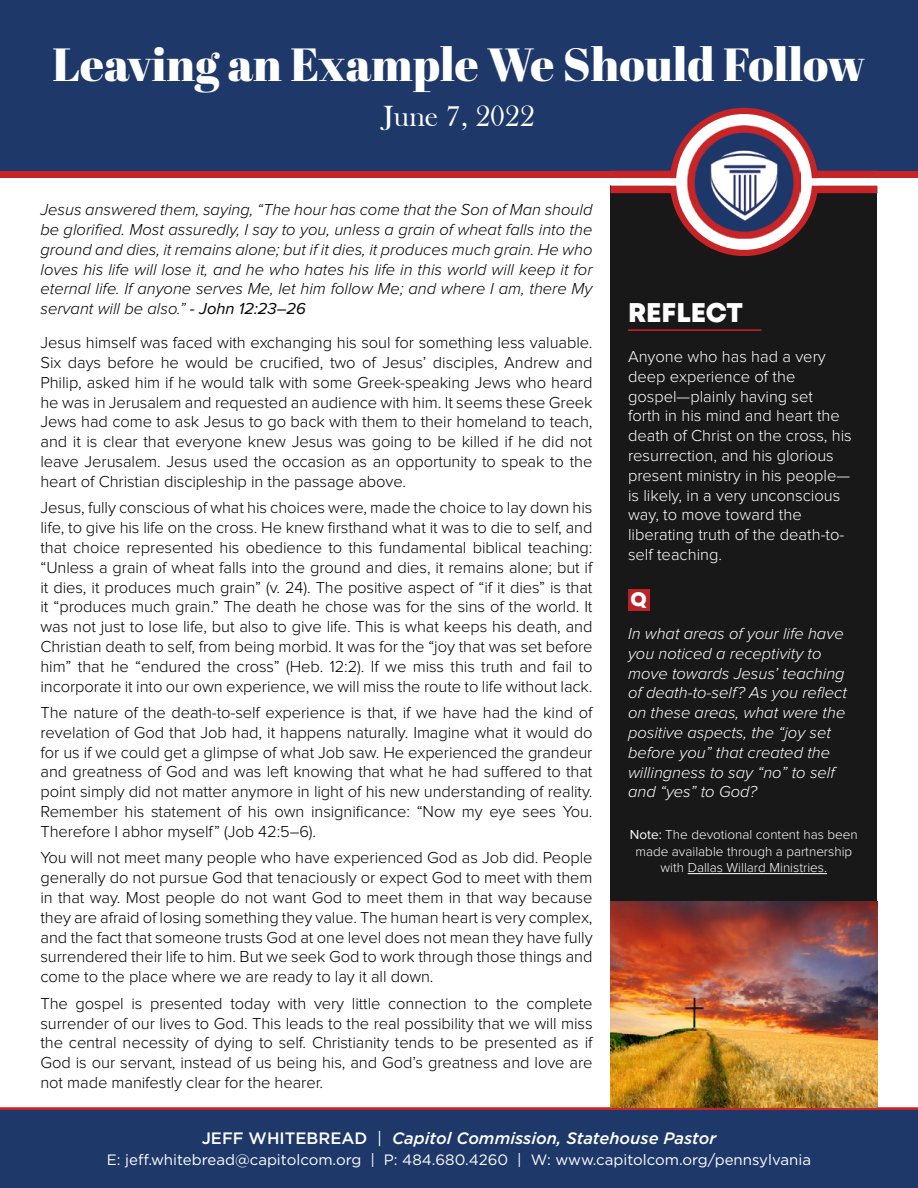
<style>
.page{position:relative;width:918px;height:1188px;background:#fff}
.page>*{position:absolute;margin:0;border:0;box-sizing:border-box;transform-origin:0 0}
.t1{font:46.5px "Abril Fatface";color:#fff}
.t2{font:30px "Bask Old Face";color:#fff}
.t3{font:27px "Mont Heavy DEMO";color:#fff}
.t4{font:19.5px "Mont Heavy DEMO";color:#fff}
.t5{font:300 16.5px/19.8px "Proxima Nova";letter-spacing:-.005em;color:#000101;text-align:justify}
.t6{font:italic 300 16.5px/19.8px "Proxima Nova";color:#000101;text-align:justify}
.t7{font:300 16.5px/19.8px "Proxima Nova";color:#fff}
.t8{font:italic 300 16.5px/19.8px "Proxima Nova";color:#fff}
.t9{font:italic 500 16.5px "Gotham";color:#fff}
.t10{font:15px "Gotham";color:#fff}
.t11{font:300 13.5px/16.2px "Proxima Nova";color:#fff;text-align:center}
.s1{font-weight:400}
.s2{font-style:normal}
.s3{font-weight:400;font-style:normal}
</style>
<div class="page">
<div style="left:0;top:1110px;width:918px;height:78px;background:#1e3869"></div>
<hr style="left:0;top:1107px;width:918px;height:3px;background:#c72428">
<div style="left:0;top:7px;width:918px;height:171px;background:#c72428"></div>
<div style="left:0;top:0;width:918px;height:171px;background:#1e3869"></div>
<div style="left:610px;top:186px;width:267px;height:921px;background:#181818"></div>
<div style="left:610px;top:186px;width:268px;height:7px;background:#c72428"></div>
<svg style="left:673px;top:111px;width:142px;height:142px;background:#f1cbcc"></svg>
<div style="left:670px;top:108px;width:148px;height:148px;border:6px solid #c72428;border-radius:50%"></div>
<div style="left:610px;top:178px;width:268px;height:8px;background:#fff"></div>
<img style="left:687px;top:125px;width:114px;height:114px">
<hr style="left:688px;top:873px;width:139px;height:1px;background:#fff">
<hr style="left:628px;top:329px;width:134px;height:2px;background:#c72428">
<div style="left:628px;top:590px;width:21px;height:21px;background:#b92326"></div>
<img style="left:610px;top:902px;width:267px;height:205px">
<h1 class="t1" style="left:53px;top:32px;width:815px">Leaving an Example We Should Follow</h1>
<h2 class="t2" style="left:384px;top:99px;width:152px">June 7, 2022</h2>
<p class="t6" style="left:40px;top:200px;width:554px">Jesus answered them, saying, “The hour has come that the Son of Man should be glorified. Most assuredly, I say to you, unless a grain of wheat falls into the ground and dies, it remains alone; but if it dies, it produces much grain. He who loves his life will lose it, and he who hates his life in this world will keep it for eternal life. If anyone serves Me, let him follow Me; and where I am, there My servant will be also.” <span class="s1">- John 12:23–26</span></p>
<p class="t5" style="left:40px;top:334px;width:554px">Jesus himself was faced with exchanging his soul for something less valuable.<br>Six days before he would be crucified, two of Jesus’ disciples, Andrew and Philip, asked him if he would talk with some Greek-speaking Jews who heard he was in Jerusalem and requested an audience with him. It seems these Greek Jews had come to ask Jesus to go back with them to their homeland to teach, and it is clear that everyone knew Jesus was going to be killed if he did not leave Jerusalem. Jesus used the occasion as an opportunity to speak to the heart of Christian discipleship in the passage above.</p>
<p class="t5" style="left:40px;top:499px;width:554px">Jesus, fully conscious of what his choices were, made the choice to lay down his life, to give his life on the cross. He knew firsthand what it was to die to self, and that choice represented his obedience to this fundamental biblical teaching: “Unless a grain of wheat falls into the ground and dies, it remains alone; but if it dies, it produces much grain” (v. 24). The positive aspect of “if it dies” is that it “produces much grain.” The death he chose was for the sins of the world. It was not just to lose life, but also to give life. This is what keeps his death, and Christian death to self, from being morbid. It was for the “joy that was set before him” that he “endured the cross” (Heb. 12:2). If we miss this truth and fail to incorporate it into our own experience, we will miss the route to life without lack.</p>
<p class="t5" style="left:40px;top:703px;width:554px">The nature of the death-to-self experience is that, if we have had the kind of revelation of God that Job had, it happens naturally. Imagine what it would do for us if we could get a glimpse of what Job saw. He experienced the grandeur and greatness of God and was left knowing that what he had suffered to that point simply did not matter anymore in light of his new understanding of reality.<br>Remember his statement of his own insignificance: “Now my eye sees You.<br>Therefore I abhor myself” (Job 42:5–6).</p>
<p class="t5" style="left:40px;top:849px;width:554px">You will not meet many people who have experienced God as Job did. People generally do not pursue God that tenaciously or expect God to meet with them in that way. Most people do not want God to meet them in that way because they are afraid of losing something they value. The human heart is very complex, and the fact that someone trusts God at one level does not mean they have fully surrendered their life to him. But we seek God to work through those things and come to the place where we are ready to lay it all down.</p>
<p class="t5" style="left:40px;top:994px;width:554px">The gospel is presented today with very little connection to the complete surrender of our lives to God. This leads to the real possibility that we will miss the central necessity of dying to self. Christianity tends to be presented as if God is our servant, instead of us being his, and God’s greatness and love are not made manifestly clear for the hearer.</p>
<h3 class="t3" style="left:628px;top:297px;width:117px">REFLECT</h3>
<p class="t7" style="left:628px;top:347px;width:225px">Anyone who has had a very deep experience of the gospel—plainly having set<br>forth in his mind and heart the death of Christ on the cross, his resurrection, and his glorious present ministry in his people— is likely, in a very unconscious way, to move toward the liberating truth of the death-to&shy;self teaching.</p>
<p class="t4" style="left:630px;top:589px;width:18px">Q</p>
<p class="t8" style="left:628px;top:624px;width:220px">In what areas of your life have you noticed a receptivity to move towards Jesus’ teaching of death-to-self? As you reflect on these areas, what were the positive aspects, the “joy set before you” that created the willingness to say “no” to self and “yes” to God?</p>
<p class="t11" style="left:630px;top:827px;width:229px"><span class="s1">Note:</span> The devotional content has been made available through a partnership with Dallas Willard Ministries.</p>
<p class="t9" style="left:202px;top:1127px;width:516px"><span class="s2">JEFF WHITEBREAD</span> <span class="s3">|</span> Capitol Commission, Statehouse Pastor</p>
<p class="t10" style="left:107px;top:1150px;width:706px">E: jeff.whitebread@capitolcom.org | P: 484.680.4260 | W: www.capitolcom.org/pennsylvania</p>
</div>
